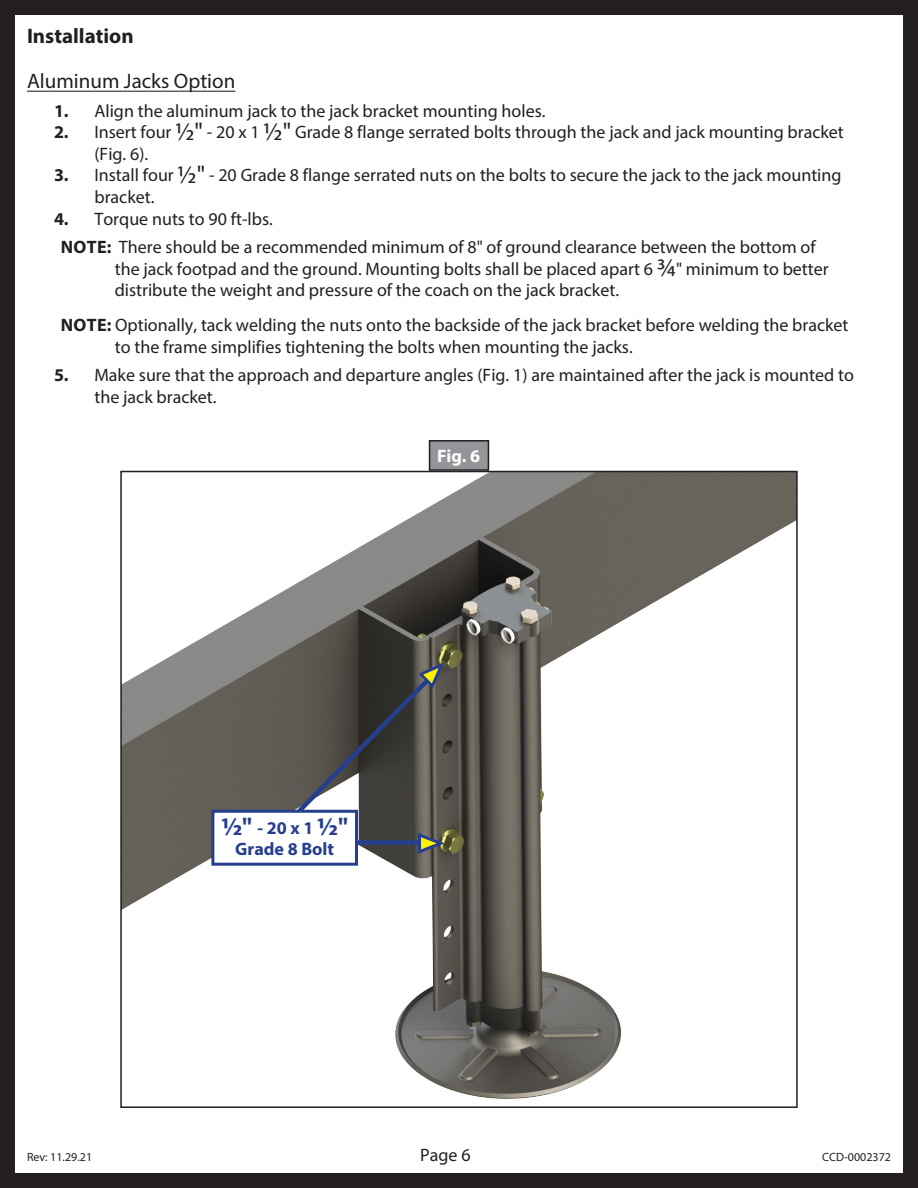
<style>
.page{position:relative;width:918px;height:1188px;background:#fff}
.page>*{position:absolute;margin:0;border:0;box-sizing:border-box;transform-origin:0 0}
.t1{font:700 25.2px "Myriad Pro";color:#253f8e}
.Sub-Title{font:21px "Myriad Pro";color:#231f20}
.t2{font:700 21px "Myriad Pro";color:#231f20}
.Notes{font:18px/21.6px "Myriad Pro";color:#231f20}
.t3{font:700 18px "Myriad Pro";color:#253f8e}
.Notes-2{font:700 18px "Myriad Pro";color:#231f20}
.t4{font:700 18px "Myriad Pro";color:#fff}
.t5{font:12px "Myriad Pro";color:#231f20}
.s1{font-weight:700}
.s2{font-size:25.2px}
.s3{font-size:18px}
</style>
<div class="page">
<div style="left:0;top:0;width:918px;height:1188px;border:15px solid #231f20"></div>
<hr style="left:27px;top:91px;width:208px;height:1px;background:#231f20">
<div style="left:430px;top:441px;width:58px;height:29px;background:#939598"></div>
<div style="left:429px;top:440px;width:60px;height:31px;border:2px solid #231f20"></div>
<img style="left:123px;top:474px;width:672px;height:625px">
<svg style="left:267px;top:663px;width:176px;height:190px;background:#54524f"></svg>
<div style="left:213px;top:811px;width:144px;height:53px;background:#fff"></div>
<div style="left:211px;top:810px;width:147px;height:56px;border:3px solid #253f8e"></div>
<p class="t2" style="left:27px;top:22px;width:108px">Installation</p>
<p class="Sub-Title" style="left:27px;top:68px;width:210px">Aluminum Jacks Option</p>
<p class="Notes" style="left:54px;top:99px;width:493px"><span class="s1">1.</span> Align the aluminum jack to the jack bracket mounting holes.</p>
<p class="Notes" style="left:94px;top:121px;width:751px;text-indent:-40px"><span class="s1">2.</span> Insert four <span class="s2">1/2"</span> - 20 x 1 <span class="s2">1/2"</span> Grade 8 flange serrated bolts through the jack and jack mounting bracket (Fig. 6).</p>
<p class="Notes" style="left:94px;top:164px;width:749px;text-indent:-40px"><span class="s1">3.</span> Install four <span class="s2">1/2"</span> - 20 Grade 8 flange serrated nuts on the bolts to secure the jack to the jack mounting bracket.</p>
<p class="Notes" style="left:54px;top:207px;width:220px"><span class="s1">4.</span> Torque nuts to 90 ft-lbs.</p>
<p class="Notes-2" style="left:61px;top:235px;width:25px">Note</p>
<p class="Notes" style="left:115px;top:236px;width:716px;text-indent:-8px"><span class="s1">:</span> There should be a recommended minimum of 8" of ground clearance between the bottom of the jack footpad and the ground. Mounting bolts shall be placed apart 6 <span class="s2">3/4</span>" minimum to better distribute the weight and pressure of the coach on the jack bracket.</p>
<p class="Notes-2" style="left:61px;top:313px;width:25px">Note</p>
<p class="Notes" style="left:115px;top:314px;width:735px;text-indent:-8px"><span class="s1">:</span> Optionally, tack welding the nuts onto the backside of the jack bracket before welding the bracket to the frame simplifies tightening the bolts when mounting the jacks.</p>
<p class="Notes" style="left:94px;top:364px;width:761px;text-indent:-40px"><span class="s1">5.</span> Make sure that the approach and departure angles (Fig. 1) are maintained after the jack is mounted to the jack bracket.</p>
<p class="t4" style="left:437px;top:444px;width:45px">Fig. 6</p>
<p class="t1" style="left:221px;top:810px;width:128px">1/2" <span class="s3">- 20 x 1</span> 1/2"</p>
<p class="t3" style="left:235px;top:837px;width:100px">Grade 8 Bolt</p>
<p class="t5" style="left:27px;top:1150px;width:67px">Rev: 11.29.21</p>
<p class="Notes" style="left:420px;top:1144px;width:52px">Page 6</p>
<p class="t5" style="left:822px;top:1150px;width:70px">CCD-0002372</p>
</div>
